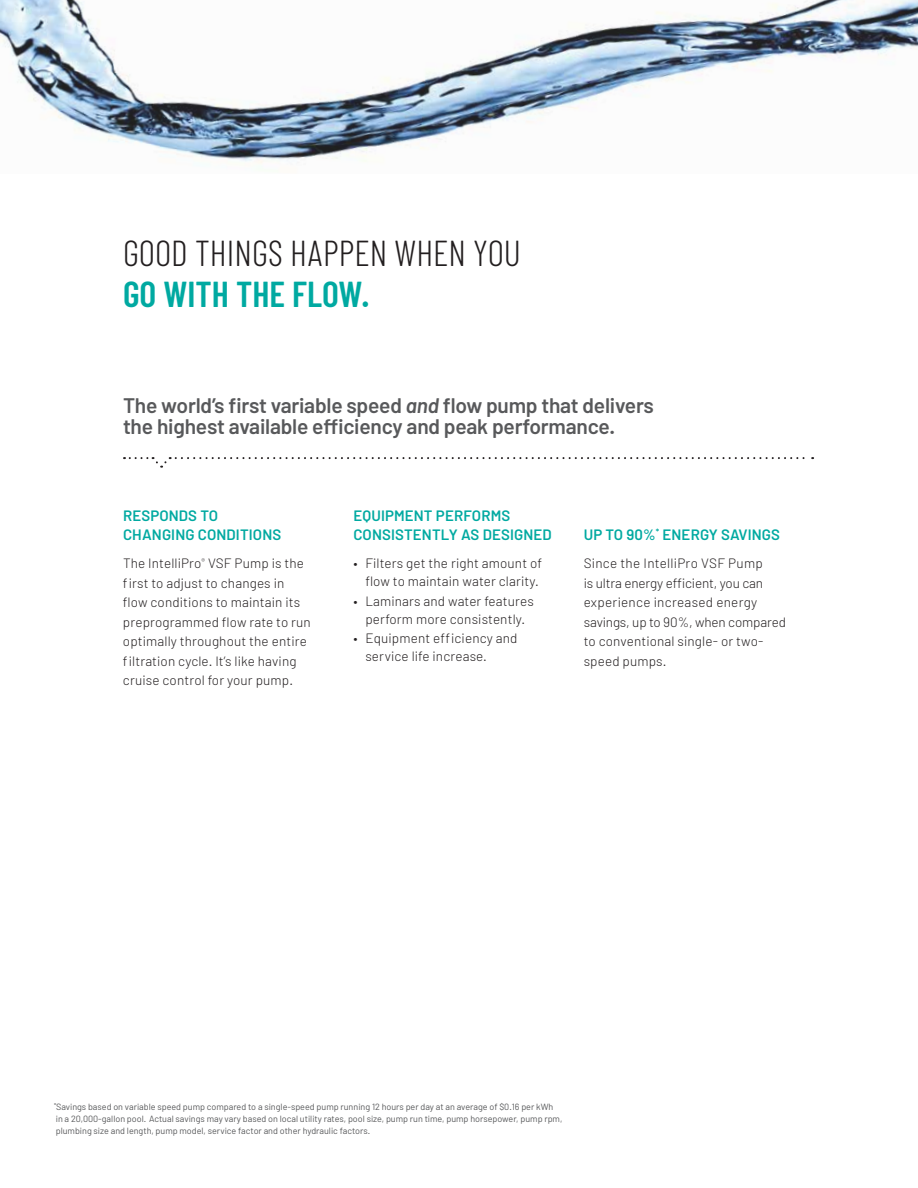
<style>
.page{position:relative;width:918px;height:1188px;background:#fff}
.page>*{position:absolute;margin:0;border:0;box-sizing:border-box;transform-origin:0 0}
.t1{font:300 36px "Barlow Condensed";color:#231f20}
.t2{font:600 36px "Barlow Condensed";color:#00a9a1}
.t3{font:600 21px/21px "Barlow";letter-spacing:-.01em;color:#58595b}
.t4{font:600 15px/19.5px "Barlow";letter-spacing:.01em;color:#00a9a1}
.t5{font:300 13.5px/19.5px "Barlow";letter-spacing:.01em;color:#231f20}
.t6{font:9px/12px "Barlow";color:#58595b}
.s1{font-style:italic}
</style>
<div class="page">
<hr style="left:917px;top:0;width:1px;height:1188px;background:#00a9a1">
<img style="left:0;top:0;width:918px;height:174px">
<svg style="left:124px;top:457px;width:689px;height:11px"></svg>
<h1 class="t1" style="left:123px;top:231px;width:400px">GOOD THINGS HAPPEN WHEN YOU</h1>
<h1 class="t2" style="left:123px;top:271px;width:249px">GO WITH THE FLOW.</h1>
<h2 class="t3" style="left:123px;top:394px;width:532px">The world’s first variable speed <span class="s1">and</span> flow pump that delivers the highest available efficiency and peak performance.</h2>
<p class="t4" style="left:123px;top:505px;width:160px">RESPONDS TO<br>CHANGING CONDITIONS</p>
<p class="t5" style="left:123px;top:553px;width:189px">The IntelliPro<sup>®</sup> VSF Pump is the first to adjust to changes in flow conditions to maintain its preprogrammed flow rate to run optimally throughout the entire filtration cycle. It’s like having cruise control for your pump.</p>
<p class="t4" style="left:353px;top:505px;width:200px">EQUIPMENT PERFORMS<br>CONSISTENTLY AS DESIGNED</p>
<p class="t5" style="left:353px;top:554px;width:190px;line-height:18px;text-align:right">• Filters get the right amount of flow to maintain water clarity.</p>
<p class="t5" style="left:353px;top:592px;width:182px;line-height:18px;text-align:center">• Laminars and water features perform more consistently.</p>
<p class="t5" style="left:365px;top:629px;width:154px;line-height:18px;text-indent:-12px">• Equipment efficiency and service life increase.</p>
<p class="t4" style="left:584px;top:525px;width:198px">UP TO 90%<sup>*</sup> ENERGY SAVINGS</p>
<p class="t5" style="left:584px;top:553px;width:204px">Since the IntelliPro VSF Pump<br>is ultra energy efficient, you can experience increased energy savings, up to 90%, when compared to conventional single- or two&shy;speed pumps.</p>
<p class="t6" style="left:54px;top:1101px;width:510px"><sup>*</sup>Savings based on variable speed pump compared to a single-speed pump running 12 hours per day at an average of $0.16 per kWh in a 20,000-gallon pool. Actual savings may vary based on local utility rates, pool size, pump run time, pump horsepower, pump rpm, plumbing size and length, pump model, service factor and other hydraulic factors.</p>
</div>
